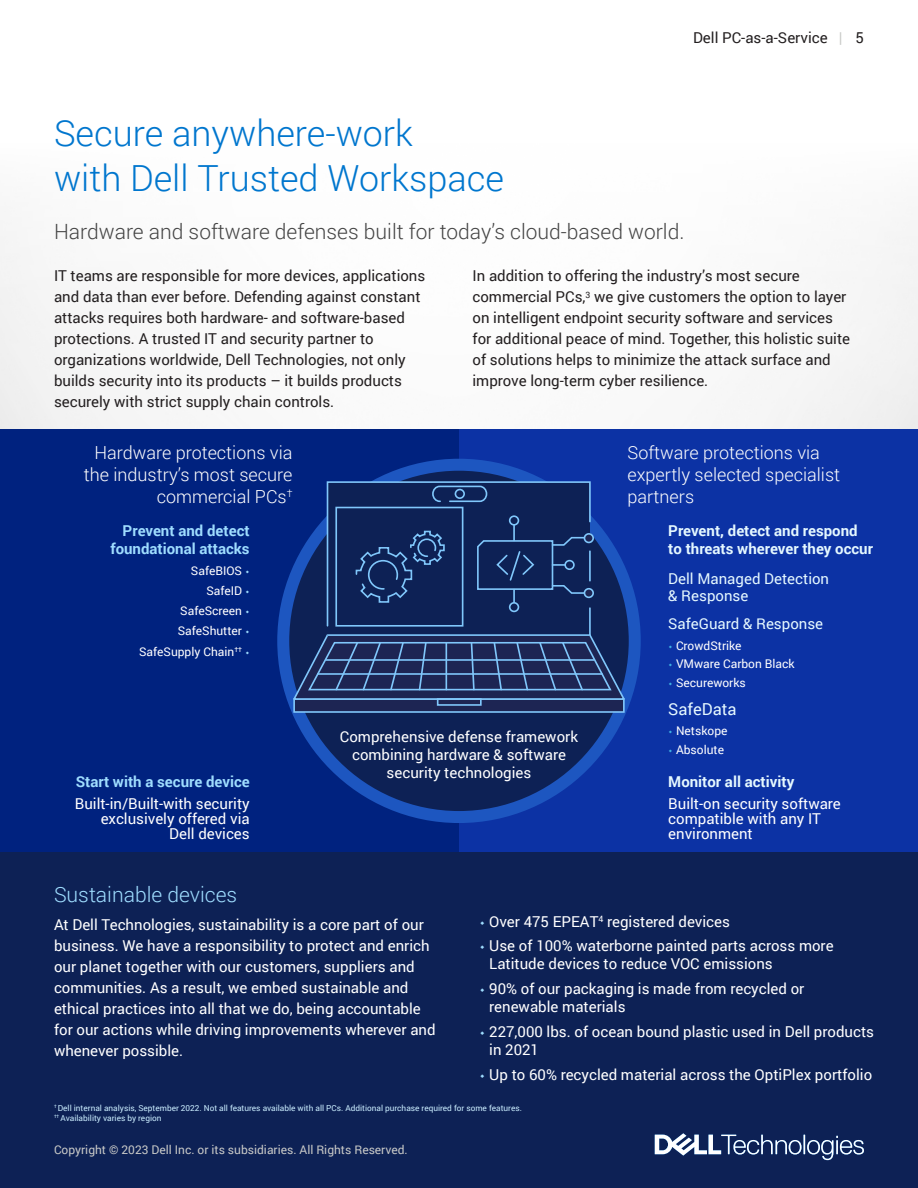
<style>
.page{position:relative;width:918px;height:1188px;background:#fff}
.page>*{position:absolute;margin:0;border:0;box-sizing:border-box;transform-origin:0 0}
.Page_Header{font:300 36px/45px "Roboto";color:#0076ce}
.Page_Subhead{font:300 21px "Roboto";color:#444}
.Body_Copy_Header{font:300 21px "Roboto";color:#9fddff}
.Body_Copy_Header-2{font:300 18px/21.6px "Roboto";color:#fff;text-align:right}
.Body_Copy_Header-3{font:16.5px "Roboto";color:#e5f8ff}
.Body_Copy{font:15px/21px "Roboto";color:#fff}
.Body_Copy-2{font:15px/21px "Roboto";color:#231f20}
.Body_Sub-Header{font:15px/18px "Roboto";color:#fff;text-align:center}
.Body_Copy_Header-4{font:700 15px/18px "Roboto";color:#e5f8ff}
.Body_Copy_Header-5{font:15px/16.5px "Roboto";color:#e5f8ff}
.Body_Copy_Header-6{font:700 15px/18px "Roboto";color:#9fddff;text-align:right}
.Body_Sub-Header-2{font:700 15px "Roboto";color:#9fddff}
.Body_Sub-Header-3{font:700 15px "Roboto";color:#e5f8ff}
.Paragraph_Style_1{font:12px "Roboto";color:#fff}
.Small_Type___Page_Nu{font:12px "Roboto";color:#c8c9c7}
.Small_Type___Page_Nu-2{font:8.25px "Roboto";color:#cbeeff}
.s1{color:#c8c9c7}
.s2{font-family:"Dell Replica";color:#9fddff}
.s3{font-family:"Dell Replica";color:#41b6e6}
</style>
<div class="page">
<div style="left:0;top:429px;width:459px;height:424px;background:#00227f"></div>
<div style="left:459px;top:429px;width:459px;height:424px;background:#0c32a4"></div>
<div style="left:0;top:853px;width:918px;height:335px;background:#0d2155"></div>
<div style="left:283px;top:465px;width:352px;height:352px;background:#0d2155;border-radius:50%"></div>
<div style="left:277px;top:459px;width:364px;height:364px;border:12px solid #1d56c0;border-radius:50%"></div>
<div style="left:294px;top:699px;width:330px;height:13px;background:#1d2553"></div>
<div style="left:293px;top:698px;width:332px;height:15px;border:2px solid #80c7fb"></div>
<svg style="left:293px;top:481px;width:332px;height:220px"></svg>
<div style="left:437px;top:698px;width:45px;height:8px;border:2px solid #80c7fb"></div>
<svg style="left:655px;top:1133px;width:209px;height:27px"></svg>
<p class="Body_Copy-2" style="left:693px;top:26px;width:172px">Dell PC-as-a-Service <span class="s1">|</span> 5</p>
<p class="Page_Header" style="left:54px;top:109px;width:451px">Secure anywhere-work<br>with Dell Trusted Workspace</p>
<p class="Page_Subhead" style="left:54px;top:217px;width:632px">Hardware and software defenses built for today’s cloud-based world.</p>
<p class="Body_Copy-2" style="left:54px;top:265px;width:373px">IT teams are responsible for more devices, applications and data than ever before. Defending against constant attacks requires both hardware- and software-based protections. A trusted IT and security partner to organizations worldwide, Dell Technologies, not only builds security into its products – it builds products securely with strict supply chain controls.</p>
<p class="Body_Copy-2" style="left:472px;top:265px;width:379px">In addition to offering the industry’s most secure commercial PCs,<sup>3</sup> we give customers the option to layer on intelligent endpoint security software and services for additional peace of mind. Together, this holistic suite of solutions helps to minimize the attack surface and improve long-term cyber resilience.</p>
<p class="Body_Copy_Header-2" style="left:84px;top:442px;width:210px">Hardware protections via the industry’s most secure commercial PCs<sup>†</sup></p>
<p class="Body_Copy_Header-2" style="left:628px;top:442px;width:214px;text-align:left">Software protections via expertly selected specialist partners</p>
<p class="Body_Copy_Header-6" style="left:110px;top:521px;width:141px">Prevent and detect foundational attacks</p>
<p class="Paragraph_Style_1" style="left:191px;top:562px;width:60px">SafeBIOS <span class="s2">•</span></p>
<p class="Paragraph_Style_1" style="left:206px;top:582px;width:45px">SafeID <span class="s2">•</span></p>
<p class="Paragraph_Style_1" style="left:180px;top:602px;width:71px">SafeScreen <span class="s2">•</span></p>
<p class="Paragraph_Style_1" style="left:178px;top:623px;width:73px">SafeShutter <span class="s2">•</span></p>
<p class="Paragraph_Style_1" style="left:139px;top:643px;width:112px">SafeSupply Chain<sup>††</sup> <span class="s2">•</span></p>
<p class="Body_Copy_Header-4" style="left:668px;top:521px;width:206px">Prevent, detect and respond to threats wherever they occur</p>
<p class="Body_Copy_Header-5" style="left:668px;top:570px;width:162px">Dell Managed Detection &amp; Response</p>
<p class="Body_Copy_Header-5" style="left:668px;top:615px;width:156px">SafeGuard &amp; Response</p>
<p class="Paragraph_Style_1" style="left:668px;top:637px;width:75px"><span class="s3">•</span> CrowdStrike</p>
<p class="Paragraph_Style_1" style="left:668px;top:656px;width:128px"><span class="s3">•</span> VMware Carbon Black</p>
<p class="Paragraph_Style_1" style="left:668px;top:675px;width:79px"><span class="s3">•</span> Secureworks</p>
<p class="Body_Copy_Header-3" style="left:668px;top:697px;width:70px">SafeData</p>
<p class="Paragraph_Style_1" style="left:668px;top:722px;width:61px"><span class="s3">•</span> Netskope</p>
<p class="Paragraph_Style_1" style="left:668px;top:741px;width:57px"><span class="s3">•</span> Absolute</p>
<p class="Body_Sub-Header" style="left:340px;top:727px;width:240px">Comprehensive defense framework combining hardware &amp; software security technologies</p>
<p class="Body_Sub-Header-2" style="left:76px;top:771px;width:176px">Start with a secure device</p>
<p class="Body_Copy" style="left:75px;top:795px;width:176px;line-height:15px;text-align:right">Built-in/Built-with security exclusively offered via<br>Dell devices</p>
<p class="Body_Sub-Header-3" style="left:668px;top:771px;width:128px">Monitor all activity</p>
<p class="Body_Copy" style="left:668px;top:795px;width:174px;line-height:15px">Built-on security software compatible with any IT environment</p>
<p class="Body_Copy_Header" style="left:54px;top:880px;width:185px">Sustainable devices</p>
<p class="Body_Copy" style="left:54px;top:913px;width:383px">At Dell Technologies, sustainability is a core part of our business. We have a responsibility to protect and enrich our planet together with our customers, suppliers and communities. As a result, we embed sustainable and ethical practices into all that we do, being accountable for our actions while driving improvements wherever and whenever possible.</p>
<p class="Body_Copy" style="left:480px;top:910px;width:252px"><span class="s2">•</span> Over 475 EPEAT<sup>4</sup> registered devices</p>
<p class="Body_Copy" style="left:489px;top:936px;width:346px;line-height:18px;text-indent:-10px"><span class="s2">•</span> Use of 100% waterborne painted parts across more<br>Latitude devices to reduce VOC emissions</p>
<p class="Body_Copy" style="left:489px;top:979px;width:317px;line-height:18px;text-indent:-10px"><span class="s2">•</span> 90% of our packaging is made from recycled or renewable materials</p>
<p class="Body_Copy" style="left:489px;top:1022px;width:386px;line-height:18px;text-indent:-10px"><span class="s2">•</span> 227,000 lbs. of ocean bound plastic used in Dell products in 2021</p>
<p class="Body_Copy" style="left:480px;top:1063px;width:394px"><span class="s2">•</span> Up to 60% recycled material across the OptiPlex portfolio</p>
<p class="Small_Type___Page_Nu-2" style="left:54px;top:1102px;width:469px"><sup>†</sup> Dell internal analysis, September 2022. Not all features available with all PCs. Additional purchase required for some features.</p>
<p class="Small_Type___Page_Nu-2" style="left:54px;top:1112px;width:109px"><sup>††</sup> Availability varies by region</p>
<p class="Small_Type___Page_Nu" style="left:54px;top:1142px;width:355px">Copyright © 2023 Dell Inc. or its subsidiaries. All Rights Reserved.</p>
</div>
